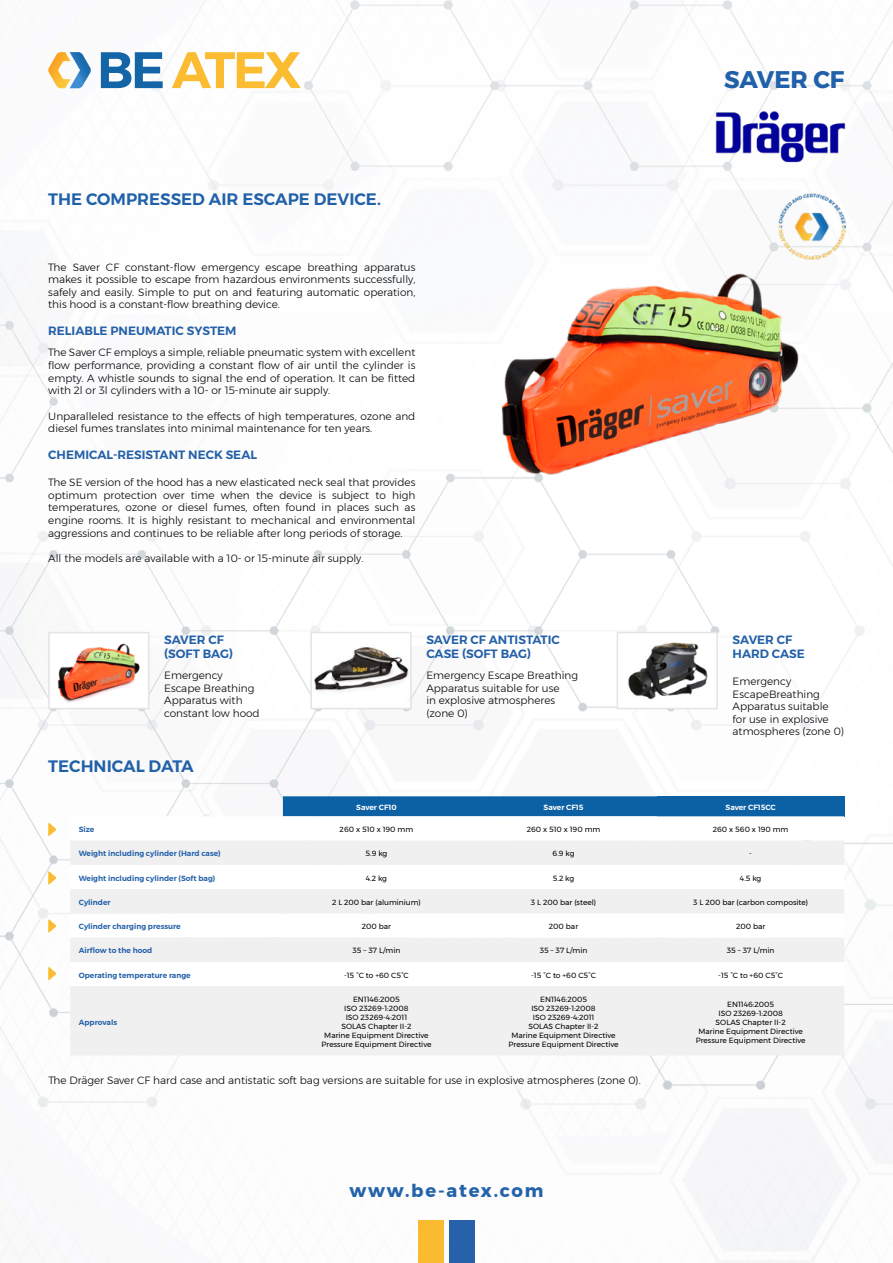
<style>
.page{position:relative;width:893px;height:1263px;background:#fff}
.page>*{position:absolute;margin:0;border:0;box-sizing:border-box;transform-origin:0 0}
.t1{font:700 24px "Montserrat";color:#2161a9}
.t2{font:700 18px "Montserrat";letter-spacing:.1em;color:#2463aa}
.t3{font:600 16.5px "Montserrat";color:#2161a9}
.t4{font:600 12px/14.4px "Montserrat";color:#2360a8}
.t5{font:300 10.5px/12.6px "Montserrat";color:#000}
.t6{font:7.5px/9px "Montserrat";color:#000;text-align:center}
.t7{font:600 7.5px "Montserrat";color:#2360a8}
.t8{font:600 7.5px "Montserrat";color:#fff}
</style>
<div class="page">
<img style="left:0;top:0;width:893px;height:1263px">
<div style="left:418px;top:1220px;width:25px;height:43px;background:#fbbb30"></div>
<div style="left:450px;top:1220px;width:25px;height:43px;background:#2661a9"></div>
<svg style="left:48px;top:52px;width:43px;height:36px"></svg>
<svg style="left:101px;top:52px;width:62px;height:36px"></svg>
<svg style="left:172px;top:52px;width:129px;height:36px"></svg>
<img style="left:713px;top:108px;width:135px;height:56px">
<div style="left:283px;top:796px;width:374px;height:20px;background:#0c60a4"></div>
<div style="left:657px;top:796px;width:187px;height:20px;background:#0c60a4"></div>
<svg style="left:70px;top:816px;width:774px;height:25px"></svg>
<svg style="left:70px;top:841px;width:774px;height:214px;fill:#f0f0f1"></svg>
<img style="left:51px;top:635px;width:95px;height:71px">
<div style="left:48px;top:632px;width:101px;height:77px;border:2px solid #e4e4e4"></div>
<img style="left:620px;top:635px;width:95px;height:71px">
<div style="left:617px;top:632px;width:101px;height:77px;border:2px solid #e4e4e4"></div>
<div style="left:311px;top:633px;width:100px;height:76px;background:#fefefe"></div>
<img style="left:314px;top:647px;width:95px;height:45px">
<div style="left:310px;top:632px;width:102px;height:77px;border:2px solid #e4e4e4"></div>
<img style="left:468px;top:273px;width:366px;height:206px">
<img style="left:779px;top:193px;width:67px;height:66px">
<svg style="left:48px;top:823px;width:8px;height:13px"></svg>
<svg style="left:48px;top:871px;width:8px;height:13px"></svg>
<svg style="left:48px;top:919px;width:8px;height:13px"></svg>
<svg style="left:48px;top:967px;width:8px;height:13px"></svg>
<h3 class="t3" style="left:48px;top:186px;width:334px">THE COMPRESSED AIR ESCAPE DEVICE.</h3>
<p class="t5" style="left:48px;top:260px;width:369px;text-align:justify">The Saver CF constant-flow emergency escape breathing apparatus makes it possible to escape from hazardous environments successfully, safely and easily. Simple to put on and featuring automatic operation, this hood is a constant-flow breathing device.</p>
<p class="t4" style="left:48px;top:324px;width:190px">RELIABLE PNEUMATIC SYSTEM</p>
<p class="t5" style="left:48px;top:346px;width:369px;text-align:justify">The Saver CF employs a simple, reliable pneumatic system with excellent flow performance, providing a constant flow of air until the cylinder is empty. A whistle sounds to signal the end of operation. It can be fitted with 2l or 3l cylinders with a 10- or 15-minute air supply.</p>
<p class="t5" style="left:48px;top:409px;width:369px">Unparalleled resistance to the effects of high temperatures, ozone and diesel fumes translates into minimal maintenance for ten years.</p>
<p class="t4" style="left:48px;top:448px;width:210px">CHEMICAL-RESISTANT NECK SEAL</p>
<p class="t5" style="left:48px;top:476px;width:369px;text-align:justify">The SE version of the hood has a new elasticated neck seal that provides optimum protection over time when the device is subject to high temperatures, ozone or diesel fumes, often found in places such as engine rooms. It is highly resistant to mechanical and environmental aggressions and continues to be reliable after long periods of storage.</p>
<p class="t5" style="left:48px;top:551px;width:317px">All the models are available with a 10- or 15-minute air supply.</p>
<p class="t4" style="left:164px;top:632px;width:70px">SAVER CF (SOFT BAG)</p>
<p class="t5" style="left:164px;top:669px;width:97px">Emergency<br>Escape Breathing<br>Apparatus with constant low hood</p>
<h3 class="t3" style="left:48px;top:753px;width:147px">TECHNICAL DATA</h3>
<p class="t4" style="left:426px;top:632px;width:135px">SAVER CF ANTISTATIC<br>CASE (SOFT BAG)</p>
<p class="t5" style="left:426px;top:669px;width:153px">Emergency Escape Breathing<br>Apparatus suitable for use<br>in explosive atmospheres (zone 0)</p>
<h1 class="t1" style="left:724px;top:61px;width:122px">SAVER CF</h1>
<p class="t4" style="left:733px;top:632px;width:74px">SAVER CF<br>HARD CASE</p>
<p class="t5" style="left:733px;top:675px;width:113px">Emergency<br>EscapeBreathing<br>Apparatus suitable for use in explosive atmospheres (zone 0)</p>
<p class="t8" style="left:356px;top:801px;width:42px">Saver CF10</p>
<p class="t8" style="left:544px;top:801px;width:41px">Saver CF15</p>
<p class="t8" style="left:726px;top:801px;width:52px">Saver CF15CC</p>
<p class="t7" style="left:79px;top:823px;width:17px">Size</p>
<p class="t6" style="left:340px;top:825px;width:75px">260 x 510 x 190 mm</p>
<p class="t6" style="left:527px;top:825px;width:75px">260 x 510 x 190 mm</p>
<p class="t6" style="left:713px;top:825px;width:77px">260 x 560 x 190 mm</p>
<p class="t7" style="left:79px;top:848px;width:143px">Weight including cylinder (Hard case)</p>
<p class="t6" style="left:366px;top:849px;width:23px">5.9 kg</p>
<p class="t6" style="left:553px;top:849px;width:24px">6.9 kg</p>
<p class="t6" style="left:749px;top:849px;width:4px">-</p>
<p class="t7" style="left:79px;top:872px;width:138px">Weight including cylinder (Soft bag)</p>
<p class="t6" style="left:366px;top:873px;width:23px">4.2 kg</p>
<p class="t6" style="left:553px;top:873px;width:23px">5.2 kg</p>
<p class="t6" style="left:740px;top:873px;width:23px">4.5 kg</p>
<p class="t7" style="left:79px;top:896px;width:33px">Cylinder</p>
<p class="t6" style="left:332px;top:898px;width:90px">2 L 200 bar (aluminium)</p>
<p class="t6" style="left:531px;top:898px;width:67px">3 L 200 bar (steel)</p>
<p class="t6" style="left:693px;top:898px;width:117px">3 L 200 bar (carbon composite)</p>
<p class="t7" style="left:79px;top:920px;width:103px">Cylinder charging pressure</p>
<p class="t6" style="left:362px;top:922px;width:31px">200 bar</p>
<p class="t6" style="left:549px;top:922px;width:31px">200 bar</p>
<p class="t6" style="left:736px;top:922px;width:31px">200 bar</p>
<p class="t7" style="left:79px;top:945px;width:75px">Airflow to the hood</p>
<p class="t6" style="left:353px;top:946px;width:49px">35 – 37 L/min</p>
<p class="t6" style="left:540px;top:946px;width:49px">35 – 37 L/min</p>
<p class="t6" style="left:727px;top:946px;width:49px">35 – 37 L/min</p>
<p class="t7" style="left:79px;top:969px;width:113px">Operating temperature range</p>
<p class="t6" style="left:344px;top:970px;width:66px">-15 °C to +60 C5°C</p>
<p class="t6" style="left:531px;top:970px;width:66px">-15 °C to +60 C5°C</p>
<p class="t6" style="left:718px;top:970px;width:66px">-15 °C to +60 C5°C</p>
<p class="t7" style="left:79px;top:1016px;width:40px">Approvals</p>
<p class="t6" style="left:321px;top:995px;width:111px">EN1146:2005<br>ISO 23269-1:2008<br>ISO 23269-4:2011<br>SOLAS Chapter II-2<br>Marine Equipment Directive<br>Pressure Equipment Directive</p>
<p class="t6" style="left:509px;top:995px;width:111px">EN1146:2005<br>ISO 23269-1:2008<br>ISO 23269-4:2011<br>SOLAS Chapter II-2<br>Marine Equipment Directive<br>Pressure Equipment Directive</p>
<p class="t6" style="left:696px;top:999px;width:111px">EN1146:2005<br>ISO 23269-1:2008<br>SOLAS Chapter II-2<br>Marine Equipment Directive<br>Pressure Equipment Directive</p>
<p class="t5" style="left:48px;top:1073px;width:594px">The Dräger Saver CF hard case and antistatic soft bag versions are suitable for use in explosive atmospheres (zone 0).</p>
<h2 class="t2" style="left:349px;top:1176px;width:196px">www.be-atex.com</h2>
</div>
